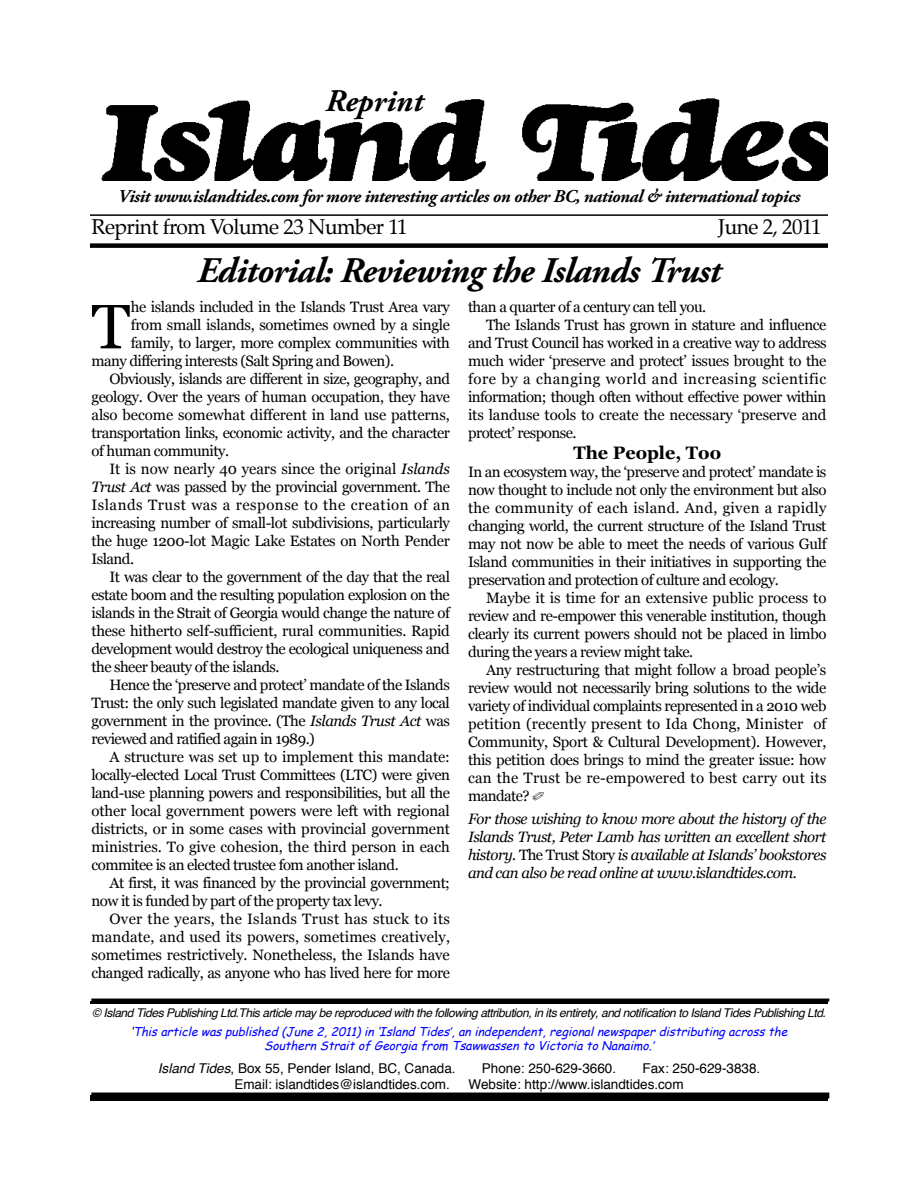
<style>
.page{position:relative;width:918px;height:1188px;background:#fff}
.page>*{position:absolute;margin:0;border:0;box-sizing:border-box;transform-origin:0 0}
.t1{font:62.55px "Georgia";color:#000}
.t2{font:italic 700 36px "Adobe Garamond Pro";letter-spacing:-.02em;color:#000}
.t3{font:italic 700 31.5px "Adobe Garamond Pro";color:#000}
.t4{font:21px "Palatino";letter-spacing:-.025em;color:#000}
.t5{font:italic 700 18px "Adobe Garamond Pro";letter-spacing:-.025em;color:#000}
.t6{font:700 18px "Georgia";color:#000}
.t7{font:15px/18px "Georgia";letter-spacing:-.035em;color:#000;text-align:justify}
.t8{font:italic 15px/18px "Georgia";letter-spacing:-.035em;color:#000;text-align:justify}
.t9{font:15px "Georgia";letter-spacing:-.005em;color:#000}
.t10{font:15px "Georgia";letter-spacing:-.01em;color:#000}
.t11{font:15px "Georgia";letter-spacing:.035em;color:#000}
.t12{font:15px "Georgia";letter-spacing:-.015em;color:#000}
.t13{font:15px "Georgia";color:#000}
.t14{font:15px "Georgia";letter-spacing:.005em;color:#000}
.t15{font:15px "Georgia";letter-spacing:.02em;color:#000}
.t16{font:13.5px "Helvetica";color:#000}
.t17{font:italic 12px/14.5px "Comic Sans MS";color:#00f;text-align:center}
.t18{font:italic 12px "Helvetica";letter-spacing:-.035em;color:#000}
.s1{font-style:italic}
.s2{font-style:normal}
.s3{color:#000}
</style>
<div class="page">
<hr style="left:91px;top:999px;width:738px;height:3px;background:#000">
<div style="left:91px;top:1093px;width:738px;height:6px;background:#000"></div>
<hr style="left:90px;top:214px;width:738px;height:2px;background:#000">
<div style="left:90px;top:243px;width:738px;height:5px;background:#000"></div>
<img style="left:101px;top:98px;width:727px;height:83px">
<hr style="left:90px;top:1001px;width:738px;height:3px;background:#000">
<div style="left:90px;top:1095px;width:738px;height:6px;background:#000"></div>
<h3 class="t3" style="left:326px;top:89px;width:99px">Reprint</h3>
<p class="t5" style="left:118px;top:189px;width:684px">Visit www.islandtides.com for more interesting articles on other BC, national &amp; international topics</p>
<h3 class="t4" style="left:92px;top:217px;width:318px">Reprint from Volume 23 Number 11</h3>
<h3 class="t4" style="left:718px;top:217px;width:105px">June 2, 2011</h3>
<h2 class="t2" style="left:197px;top:256px;width:526px">Editorial: Reviewing the Islands Trust</h2>
<h1 class="t1" style="left:92px;top:291px;width:40px">T</h1>
<p class="t7" style="left:131px;top:298px;width:321px">he islands included in the Islands Trust Area vary</p>
<p class="t7" style="left:131px;top:316px;width:321px">from small islands, sometimes owned by a single</p>
<p class="t7" style="left:131px;top:334px;width:321px">family, to larger, more complex communities with</p>
<p class="t7" style="left:92px;top:352px;width:304px">many differing interests (Salt Spring and Bowen).</p>
<p class="t7" style="left:110px;top:370px;width:342px">Obviously, islands are different in size, geography, and</p>
<p class="t7" style="left:92px;top:388px;width:360px">geology. Over the years of human occupation, they have</p>
<p class="t9" style="left:92px;top:407px;width:360px">also become somewhat different in land use patterns,</p>
<p class="t7" style="left:92px;top:424px;width:360px">transportation links, economic activity, and the character</p>
<p class="t7" style="left:92px;top:442px;width:139px">of human community.</p>
<p class="t9" style="left:110px;top:461px;width:342px">It is now nearly 40 years since the original <span class="s1">Islands</span></p>
<p class="t7" style="left:92px;top:478px;width:360px"><span class="s1">Trust Act</span> was passed by the provincial government. The</p>
<p class="t11" style="left:92px;top:497px;width:360px">Islands Trust was a response to the creation of an</p>
<p class="t7" style="left:92px;top:514px;width:360px">increasing number of small-lot subdivisions, particularly</p>
<p class="t7" style="left:92px;top:532px;width:360px">the huge 1200-lot Magic Lake Estates on North Pender</p>
<p class="t7" style="left:92px;top:550px;width:44px">Island.</p>
<p class="t7" style="left:110px;top:568px;width:342px">It was clear to the government of the day that the real</p>
<p class="t7" style="left:92px;top:586px;width:360px">estate boom and the resulting population explosion on the</p>
<p class="t7" style="left:92px;top:604px;width:360px">islands in the Strait of Georgia would change the nature of</p>
<p class="t12" style="left:92px;top:623px;width:360px">these hitherto self-sufficient, rural communities. Rapid</p>
<p class="t7" style="left:92px;top:640px;width:360px">development would destroy the ecological uniqueness and</p>
<p class="t7" style="left:92px;top:658px;width:190px">the sheer beauty of the islands.</p>
<p class="t7" style="left:110px;top:676px;width:342px">Hence the ‘preserve and protect’ mandate of the Islands</p>
<p class="t7" style="left:92px;top:694px;width:360px">Trust: the only such legislated mandate given to any local</p>
<p class="t7" style="left:92px;top:712px;width:360px">government in the province. (The <span class="s1">Islands Trust Act</span> was</p>
<p class="t7" style="left:92px;top:730px;width:225px">reviewed and ratified again in 1989.)</p>
<p class="t9" style="left:110px;top:749px;width:342px">A structure was set up to implement this mandate:</p>
<p class="t7" style="left:92px;top:766px;width:360px">locally-elected Local Trust Committees (LTC) were given</p>
<p class="t7" style="left:92px;top:784px;width:360px">land-use planning powers and responsibilities, but all the</p>
<p class="t10" style="left:92px;top:803px;width:360px">other local government powers were left with regional</p>
<p class="t10" style="left:92px;top:821px;width:360px">districts, or in some cases with provincial government</p>
<p class="t13" style="left:92px;top:839px;width:360px">ministries. To give cohesion, the third person in each</p>
<p class="t7" style="left:92px;top:856px;width:309px">commitee is an elected trustee fom another island.</p>
<p class="t7" style="left:110px;top:874px;width:342px">At first, it was financed by the provincial government;</p>
<p class="t7" style="left:92px;top:892px;width:293px">now it is funded by part of the property tax levy.</p>
<p class="t15" style="left:110px;top:911px;width:342px">Over the years, the Islands Trust has stuck to its</p>
<p class="t14" style="left:92px;top:929px;width:360px">mandate, and used its powers, sometimes creatively,</p>
<p class="t10" style="left:92px;top:947px;width:360px">sometimes restrictively. Nonetheless, the Islands have</p>
<p class="t7" style="left:92px;top:964px;width:360px">changed radically, as anyone who has lived here for more</p>
<p class="t7" style="left:468px;top:298px;width:240px">than a quarter of a century can tell you.</p>
<p class="t7" style="left:486px;top:316px;width:342px">The Islands Trust has grown in stature and influence</p>
<p class="t7" style="left:468px;top:334px;width:360px">and Trust Council has worked in a creative way to address</p>
<p class="t7" style="left:468px;top:352px;width:360px">much wider ‘preserve and protect’ issues brought to the</p>
<p class="t11" style="left:468px;top:371px;width:360px">fore by a changing world and increasing scientific</p>
<p class="t7" style="left:468px;top:388px;width:360px">information; though often without effective power within</p>
<p class="t9" style="left:468px;top:407px;width:360px">its landuse tools to create the necessary ‘preserve and</p>
<p class="t7" style="left:468px;top:424px;width:110px">protect’ response.</p>
<p class="t6" style="left:573px;top:442px;width:149px">The People, Too</p>
<p class="t7" style="left:468px;top:463px;width:360px">In an ecosystem way, the ‘preserve and protect’ mandate is now thought to include not only the environment but also the community of each island. And, given a rapidly changing world, the current structure of the Island Trust may not now be able to meet the needs of various Gulf Island communities in their initiatives in supporting the preservation and protection of culture and ecology.</p>
<p class="t7" style="left:468px;top:589px;width:360px;text-indent:18px">Maybe it is time for an extensive public process to review and re-empower this venerable institution, though clearly its current powers should not be placed in limbo during the years a review might take.</p>
<p class="t7" style="left:468px;top:661px;width:360px;text-indent:18px">Any restructuring that might follow a broad people’s review would not necessarily bring solutions to the wide variety of individual complaints represented in a 2010 web petition (recently present to Ida Chong, Minister of Community, Sport &amp; Cultural Development). However, this petition does brings to mind the greater issue: how can the Trust be re-empowered to best carry out its mandate?</p>
<p class="t8" style="left:468px;top:810px;width:360px">For those wishing to know more about the history of the Islands Trust, Peter Lamb has written an excellent short history. <span class="s2">The Trust Story</span> is available at Islands’ bookstores and can also be read online at www.islandtides.com.</p>
<p class="t18" style="left:92px;top:1008px;width:735px">© Island Tides Publishing Ltd.This article may be reproduced with the following attribution, in its entirety, and notification to Island Tides Publishing Ltd.</p>
<p class="t17" style="left:131px;top:1023px;width:661px"><span class="s3">‘</span>This article was published (June 2, 2011) in ‘Island Tides’, an independent, regional newspaper distributing across the<br>Southern Strait of Georgia from Tsawwassen to Victoria to Nanaimo.’</p>
<p class="t16" style="left:158px;top:1062px;width:299px"><span class="s1">Island Tides</span>, Box 55, Pender Island, BC, Canada.</p>
<p class="t16" style="left:482px;top:1062px;width:136px">Phone: 250-629-3660.</p>
<p class="t16" style="left:643px;top:1062px;width:119px">Fax: 250-629-3838.</p>
<p class="t16" style="left:234px;top:1079px;width:217px">Email: islandtides@islandtides.com.</p>
<p class="t16" style="left:469px;top:1079px;width:217px">Website: http://www.islandtides.com</p>
</div>
